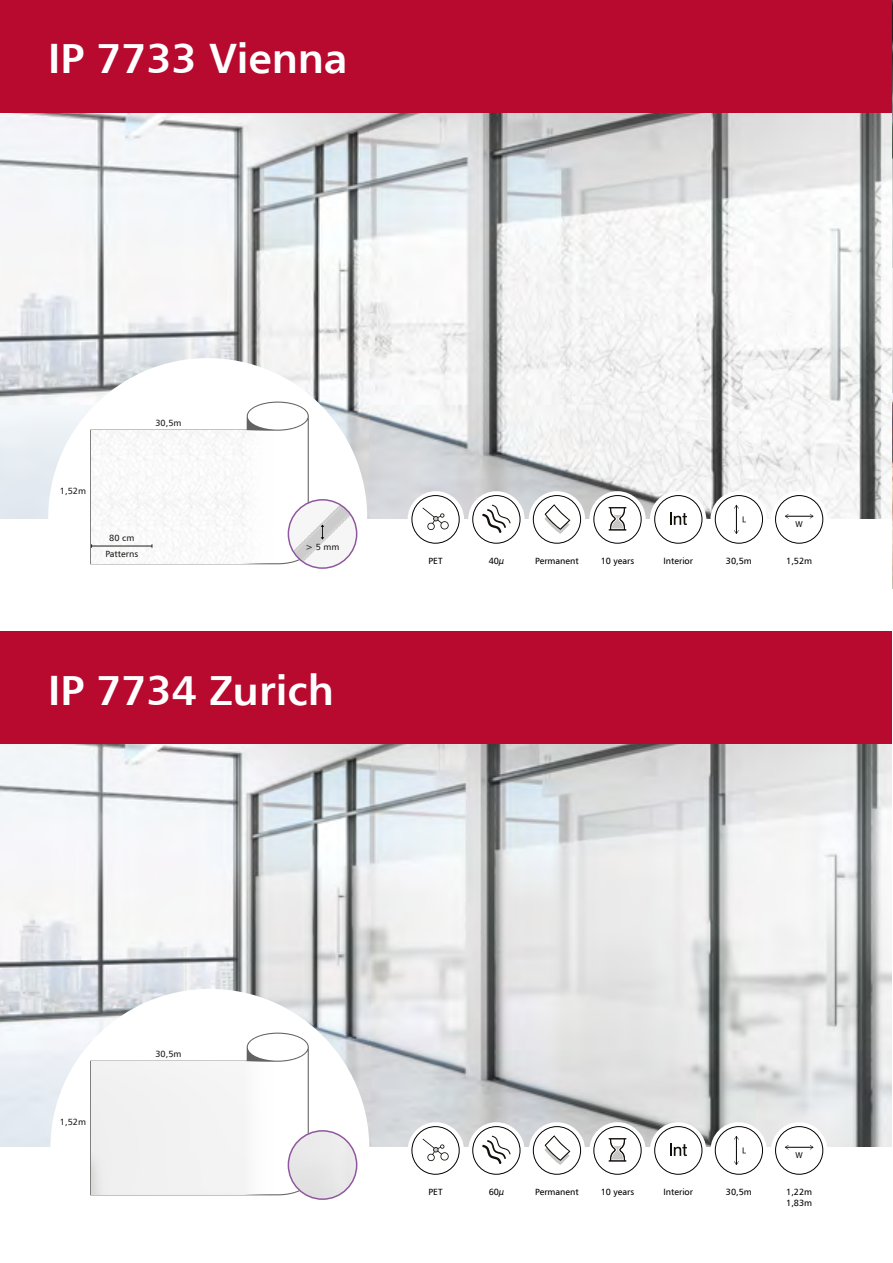
<style>
.page{position:relative;width:893px;height:1263px;background:#fff}
.page>*{position:absolute;margin:0;border:0;box-sizing:border-box;transform-origin:0 0}
.t1{font:42px "Humanist 777 AT Bold B";color:#fff}
.t2{font:9px/10.8px "Humanist 777 AT Roman B";color:#010101}
.t3{font:9px/16.5px "Humanist 777 AT Roman B";color:#1d1d1b;text-align:center}
.t4{font:8.55px "Myriad Pro";color:#000}
</style>
<div class="page">
<img style="left:0;top:744px;width:892px;height:403px">
<img style="left:0;top:112px;width:892px;height:407px">
<svg style="left:50px;top:989px;width:319px;height:211px"></svg>
<div style="left:48px;top:358px;width:319px;height:319px;background:#fff;border-radius:50%"></div>
<div style="left:0;top:0;width:893px;height:112px;background:#b8092e"></div>
<div style="left:0;top:631px;width:893px;height:113px;background:#b8092e"></div>
<hr style="left:892px;top:0;width:1px;height:1263px;background:#fff">
<img style="left:892px;top:0;width:1px;height:393px">
<hr style="left:892px;top:268px;width:1px;height:82px;background:#fff">
<img style="left:892px;top:393px;width:1px;height:195px">
<svg style="left:408px;top:491px;width:56px;height:57px"></svg>
<svg style="left:529px;top:491px;width:56px;height:57px"></svg>
<svg style="left:650px;top:491px;width:56px;height:57px"></svg>
<svg style="left:468px;top:491px;width:57px;height:57px"></svg>
<svg style="left:589px;top:491px;width:57px;height:57px"></svg>
<svg style="left:710px;top:491px;width:57px;height:57px"></svg>
<svg style="left:771px;top:491px;width:56px;height:57px"></svg>
<svg style="left:408px;top:1122px;width:56px;height:56px"></svg>
<svg style="left:529px;top:1122px;width:56px;height:56px"></svg>
<svg style="left:650px;top:1122px;width:56px;height:56px"></svg>
<svg style="left:468px;top:1122px;width:57px;height:56px"></svg>
<svg style="left:589px;top:1122px;width:57px;height:56px"></svg>
<svg style="left:710px;top:1122px;width:57px;height:56px"></svg>
<svg style="left:771px;top:1122px;width:56px;height:56px"></svg>
<div style="left:594px;top:496px;width:47px;height:47px;background:#fff;border-radius:50%"></div>
<svg style="left:609px;top:507px;width:17px;height:23px"></svg>
<div style="left:594px;top:495px;width:47px;height:48px;border:1px solid #010101;border-radius:50%"></div>
<div style="left:594px;top:1126px;width:47px;height:48px;background:#fff;border-radius:50%"></div>
<svg style="left:609px;top:1138px;width:17px;height:23px"></svg>
<div style="left:594px;top:1126px;width:47px;height:48px;border:1px solid #010101;border-radius:50%"></div>
<div style="left:715px;top:496px;width:47px;height:47px;background:#fff;border-radius:50%"></div>
<svg style="left:734px;top:505px;width:12px;height:29px"></svg>
<div style="left:715px;top:495px;width:48px;height:48px;border:1px solid #010101;border-radius:50%"></div>
<div style="left:715px;top:1126px;width:47px;height:48px;background:#fff;border-radius:50%"></div>
<svg style="left:734px;top:1136px;width:12px;height:29px"></svg>
<div style="left:715px;top:1126px;width:48px;height:48px;border:1px solid #010101;border-radius:50%"></div>
<div style="left:655px;top:496px;width:47px;height:47px;background:#fff;border-radius:50%"></div>
<svg style="left:670px;top:513px;width:17px;height:12px"></svg>
<div style="left:654px;top:495px;width:48px;height:48px;border:1px solid #010101;border-radius:50%"></div>
<div style="left:655px;top:1126px;width:47px;height:48px;background:#fff;border-radius:50%"></div>
<svg style="left:670px;top:1143px;width:17px;height:13px"></svg>
<div style="left:654px;top:1126px;width:48px;height:48px;border:1px solid #010101;border-radius:50%"></div>
<div style="left:412px;top:496px;width:47px;height:47px;background:#fff;border-radius:50%"></div>
<svg style="left:422px;top:507px;width:27px;height:23px"></svg>
<div style="left:412px;top:495px;width:47px;height:48px;border:1px solid #010101;border-radius:50%"></div>
<div style="left:412px;top:1126px;width:47px;height:48px;background:#fff;border-radius:50%"></div>
<svg style="left:422px;top:1138px;width:27px;height:23px"></svg>
<div style="left:412px;top:1126px;width:47px;height:48px;border:1px solid #010101;border-radius:50%"></div>
<div style="left:533px;top:496px;width:48px;height:47px;background:#fff;border-radius:50%"></div>
<svg style="left:544px;top:504px;width:26px;height:30px"></svg>
<div style="left:533px;top:495px;width:48px;height:48px;border:1px solid #010101;border-radius:50%"></div>
<div style="left:533px;top:1126px;width:48px;height:48px;background:#fff;border-radius:50%"></div>
<svg style="left:544px;top:1135px;width:26px;height:30px"></svg>
<div style="left:533px;top:1126px;width:48px;height:48px;border:1px solid #010101;border-radius:50%"></div>
<div style="left:775px;top:496px;width:48px;height:47px;background:#fff;border-radius:50%"></div>
<svg style="left:785px;top:514px;width:28px;height:4px"></svg>
<div style="left:775px;top:495px;width:48px;height:48px;border:1px solid #010101;border-radius:50%"></div>
<div style="left:775px;top:1126px;width:48px;height:48px;background:#fff;border-radius:50%"></div>
<svg style="left:785px;top:1145px;width:28px;height:4px"></svg>
<div style="left:775px;top:1126px;width:48px;height:48px;border:1px solid #010101;border-radius:50%"></div>
<div style="left:473px;top:496px;width:47px;height:47px;background:#fff;border-radius:50%"></div>
<svg style="left:482px;top:505px;width:28px;height:28px"></svg>
<div style="left:473px;top:495px;width:47px;height:48px;border:1px solid #010101;border-radius:50%"></div>
<div style="left:473px;top:1126px;width:47px;height:48px;background:#fff;border-radius:50%"></div>
<svg style="left:482px;top:1136px;width:28px;height:28px"></svg>
<div style="left:473px;top:1126px;width:47px;height:48px;border:1px solid #010101;border-radius:50%"></div>
<svg style="left:90px;top:1032px;width:219px;height:163px"></svg>
<img style="left:288px;top:1131px;width:69px;height:68px;border-radius:34px">
<div style="left:288px;top:1130px;width:69px;height:70px;border:2px solid #8f579f;border-radius:50%"></div>
<img style="left:91px;top:1062px;width:183px;height:132px">
<img style="left:288px;top:500px;width:69px;height:68px;border-radius:34px">
<div style="left:288px;top:499px;width:69px;height:70px;border:2px solid #8f579f;border-radius:50%"></div>
<svg style="left:90px;top:402px;width:219px;height:162px"></svg>
<svg style="left:321px;top:524px;width:3px;height:16px"></svg>
<h1 class="t1" style="left:48px;top:32px;width:301px">IP 7733 Vienna</h1>
<p class="t3" style="left:155px;top:415px;width:28px">30,5m</p>
<p class="t3" style="left:60px;top:482px;width:28px">1,52m</p>
<p class="t3" style="left:105px;top:529px;width:34px">80 cm<br>Patterns</p>
<p class="t3" style="left:306px;top:538px;width:35px">&gt; 5 mm</p>
<h1 class="t1" style="left:48px;top:663px;width:287px">IP 7734 Zurich</h1>
<p class="t2" style="left:428px;top:555px;width:16px">PET</p>
<p class="t2" style="left:489px;top:555px;width:17px">40µ</p>
<p class="t2" style="left:535px;top:555px;width:45px">Permanent</p>
<p class="t2" style="left:601px;top:555px;width:35px">10 years</p>
<p class="t2" style="left:663px;top:555px;width:31px">Interior</p>
<p class="t2" style="left:726px;top:555px;width:28px">30,5m</p>
<p class="t4" style="left:795px;top:519px;width:9px">W</p>
<p class="t2" style="left:786px;top:555px;width:28px">1,52m</p>
<p class="t3" style="left:60px;top:1113px;width:28px">1,52m</p>
<p class="t3" style="left:155px;top:1046px;width:28px">30,5m</p>
<p class="t2" style="left:428px;top:1186px;width:16px">PET</p>
<p class="t2" style="left:489px;top:1186px;width:17px">60µ</p>
<p class="t2" style="left:535px;top:1186px;width:45px">Permanent</p>
<p class="t2" style="left:601px;top:1186px;width:35px">10 years</p>
<p class="t2" style="left:663px;top:1186px;width:31px">Interior</p>
<p class="t2" style="left:726px;top:1186px;width:28px">30,5m</p>
<p class="t4" style="left:795px;top:1150px;width:9px">W</p>
<p class="t2" style="left:786px;top:1186px;width:28px">1,22m<br>1,83m</p>
</div>
